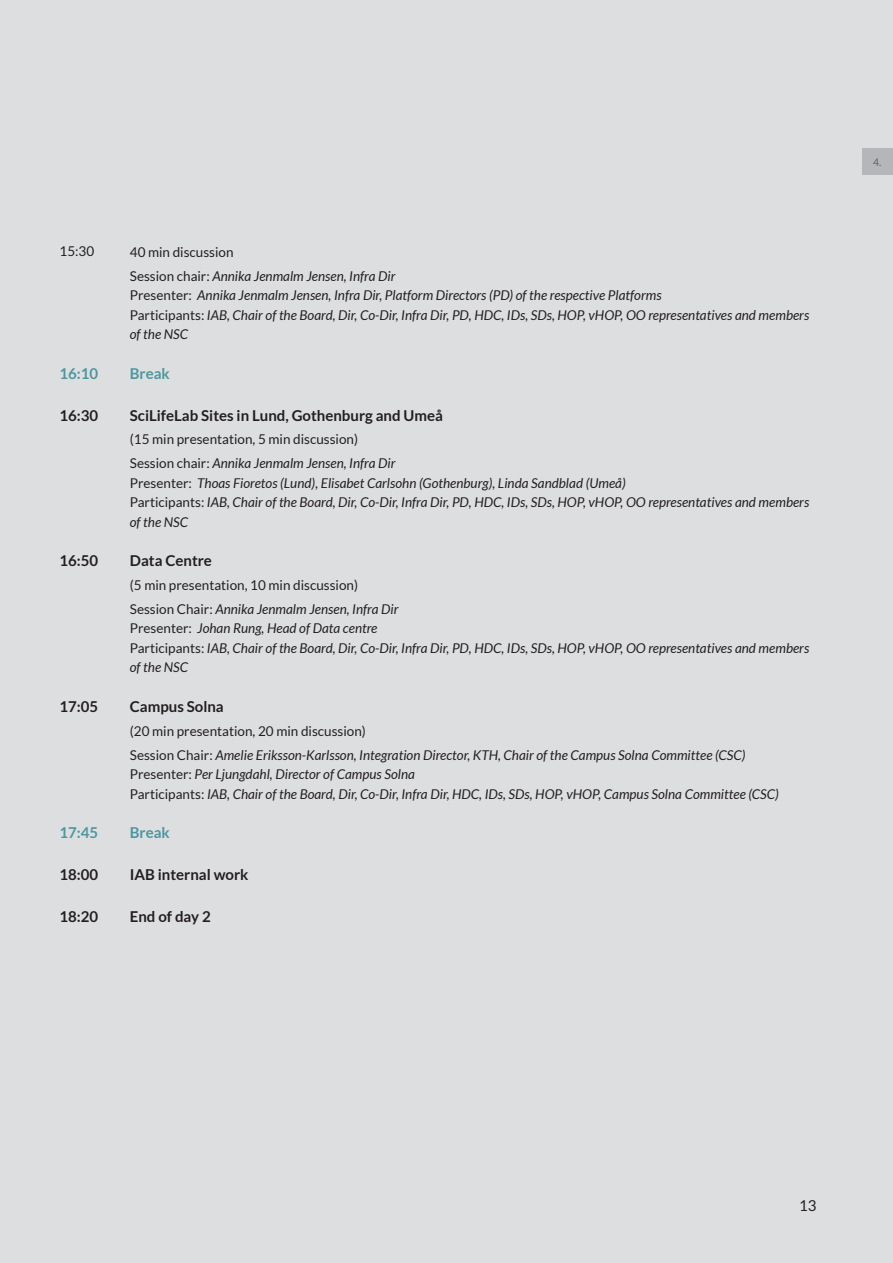
<style>
.page{position:relative;width:893px;height:1263px;background:#dddee0}
.page>*{position:absolute;margin:0;border:0;box-sizing:border-box;transform-origin:0 0}
.t1{font:700 15px "Lato";color:#231f20}
.t2{font:700 15px "Lato";color:#4c979f}
.t3{font:15px "Lato";color:#231f20}
.t4{font:italic 13.5px/19.5px "Lato";color:#231f20}
.t5{font:13.5px "Lato";color:#231f20}
.t6{font:10.5px "Lato";color:#636366}
.s1{font-style:normal}
</style>
<div class="page">
<div style="left:862px;top:148px;width:31px;height:27px;background:#b5b6b9"></div>
<p class="t5" style="left:60px;top:243px;width:36px">15:30</p>
<p class="t5" style="left:130px;top:244px;width:105px">40 min discussion</p>
<p class="t4" style="left:130px;top:266px;width:267px"><span class="s1">Session chair:</span> Annika Jenmalm Jensen, Infra Dir</p>
<p class="t4" style="left:130px;top:286px;width:533px"><span class="s1">Presenter:</span> Annika Jenmalm Jensen, Infra Dir, Platform Directors (PD) of the respective Platforms</p>
<p class="t4" style="left:130px;top:305px;width:681px"><span class="s1">Participants:</span> IAB, Chair of the Board, Dir, Co-Dir, Infra Dir, PD, HDC, IDs, SDs, HOP, vHOP, OO representatives and members of the NSC</p>
<p class="t2" style="left:60px;top:365px;width:40px">16:10</p>
<p class="t2" style="left:130px;top:365px;width:42px">Break</p>
<p class="t1" style="left:60px;top:407px;width:40px">16:30</p>
<p class="t1" style="left:130px;top:407px;width:315px">SciLifeLab Sites in Lund, Gothenburg and Umeå</p>
<p class="t5" style="left:130px;top:432px;width:230px">(15 min presentation, 5 min discussion)</p>
<p class="t4" style="left:130px;top:454px;width:267px"><span class="s1">Session chair:</span> Annika Jenmalm Jensen, Infra Dir</p>
<p class="t4" style="left:130px;top:473px;width:497px"><span class="s1">Presenter:</span> Thoas Fioretos (Lund), Elisabet Carlsohn (Gothenburg), Linda Sandblad (Umeå)</p>
<p class="t4" style="left:130px;top:493px;width:681px"><span class="s1">Participants:</span> IAB, Chair of the Board, Dir, Co-Dir, Infra Dir, PD, HDC, IDs, SDs, HOP, vHOP, OO representatives and members of the NSC</p>
<p class="t1" style="left:60px;top:552px;width:40px">16:50</p>
<p class="t1" style="left:130px;top:552px;width:84px">Data Centre</p>
<p class="t5" style="left:130px;top:578px;width:230px">(5 min presentation, 10 min discussion)</p>
<p class="t4" style="left:130px;top:600px;width:270px"><span class="s1">Session Chair:</span> Annika Jenmalm Jensen, Infra Dir</p>
<p class="t4" style="left:130px;top:619px;width:249px"><span class="s1">Presenter:</span> Johan Rung, Head of Data centre</p>
<p class="t4" style="left:130px;top:639px;width:681px"><span class="s1">Participants:</span> IAB, Chair of the Board, Dir, Co-Dir, Infra Dir, PD, HDC, IDs, SDs, HOP, vHOP, OO representatives and members of the NSC</p>
<p class="t1" style="left:60px;top:698px;width:40px">17:05</p>
<p class="t1" style="left:130px;top:698px;width:95px">Campus Solna</p>
<p class="t5" style="left:130px;top:723px;width:238px">(20 min presentation, 20 min discussion)</p>
<p class="t4" style="left:130px;top:745px;width:617px"><span class="s1">Session Chair:</span> Amelie Eriksson-Karlsson, Integration Director, KTH, Chair of the Campus Solna Committee (CSC)</p>
<p class="t4" style="left:130px;top:765px;width:287px"><span class="s1">Presenter:</span> Per Ljungdahl, Director of Campus Solna</p>
<p class="t4" style="left:130px;top:784px;width:651px"><span class="s1">Participants:</span> IAB, Chair of the Board, Dir, Co-Dir, Infra Dir, HDC, IDs, SDs, HOP, vHOP, Campus Solna Committee (CSC)</p>
<p class="t2" style="left:60px;top:824px;width:40px">17:45</p>
<p class="t2" style="left:130px;top:824px;width:42px">Break</p>
<p class="t1" style="left:60px;top:866px;width:40px">18:00</p>
<p class="t1" style="left:130px;top:866px;width:120px">IAB internal work</p>
<p class="t1" style="left:60px;top:908px;width:40px">18:20</p>
<p class="t1" style="left:130px;top:908px;width:82px">End of day 2</p>
<p class="t6" style="left:873px;top:156px;width:10px">4.</p>
<p class="t3" style="left:799px;top:1197px;width:19px">13</p>
</div>
